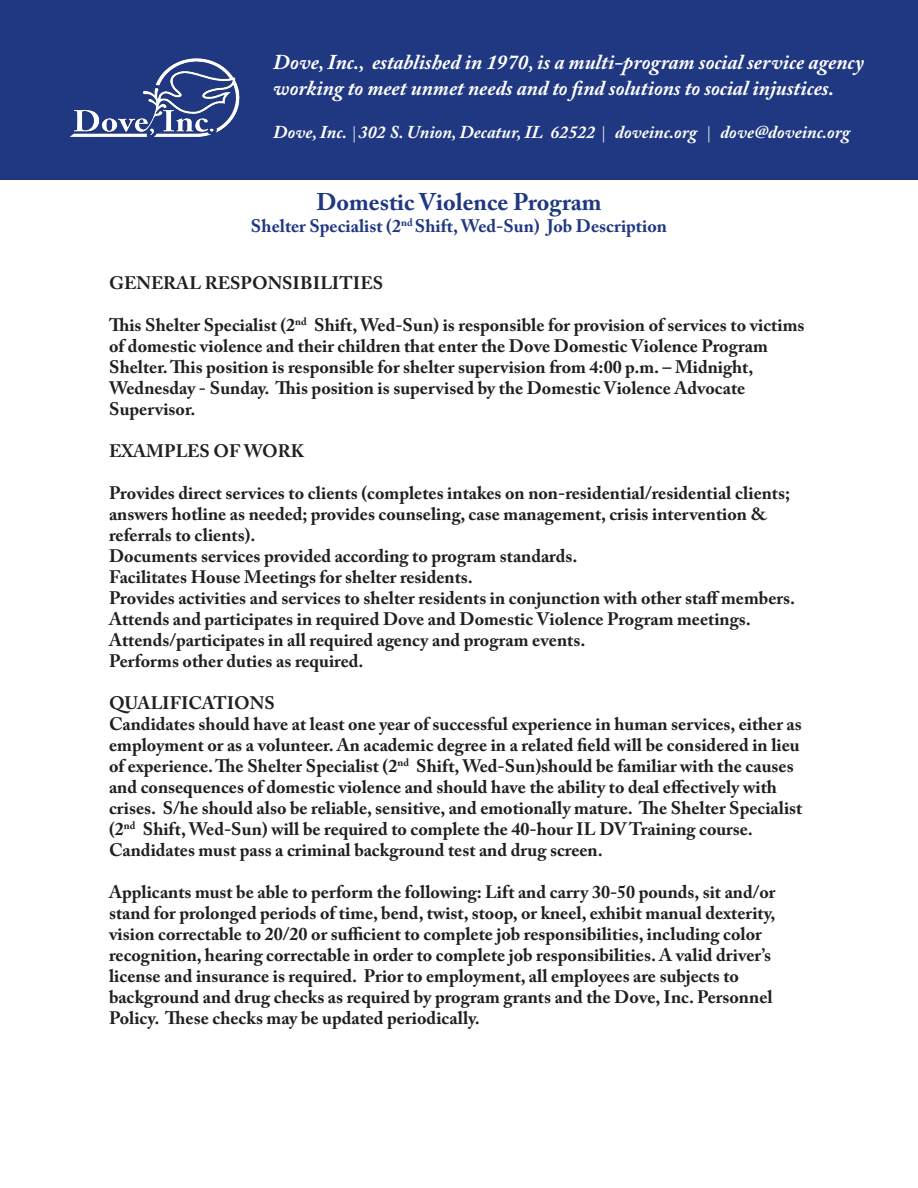
<style>
.page{position:relative;width:918px;height:1188px;background:#fff}
.page>*{position:absolute;margin:0;border:0;box-sizing:border-box;transform-origin:0 0}
.t1{font:700 24px "Adobe Caslon Pro";color:#203882}
.t2{font:italic 700 21px/25.2px "Adobe Caslon Pro";color:#fff}
.t3{font:700 18px/21px "Adobe Caslon Pro";color:#231f20}
.t4{font:italic 700 18px "Adobe Caslon Pro";color:#fff}
.t5{font:700 18px "Adobe Caslon Pro";color:#203882}
.s1{font-family:"Garamond";font-weight:400;font-style:normal}
</style>
<div class="page">
<div style="left:0;top:0;width:918px;height:179px;background:#203882"></div>
<img style="left:70px;top:58px;width:170px;height:79px">
<p class="t2" style="left:273px;top:50px;width:592px">Dove, Inc., established in 1970, is a multi-program social service agency working to meet unmet needs and to find solutions to social injustices.</p>
<p class="t4" style="left:273px;top:121px;width:578px">Dove, Inc. <span class="s1">|</span>302 S. Union, Decatur, IL 62522 <span class="s1">|</span> doveinc.org <span class="s1">|</span> dove@doveinc.org</p>
<p class="t1" style="left:316px;top:188px;width:287px">Domestic Violence Program</p>
<p class="t5" style="left:251px;top:215px;width:418px">Shelter Specialist (2<sup>nd</sup> Shift, Wed-Sun) Job Description</p>
<p class="t3" style="left:109px;top:272px;width:276px">GENERAL RESPONSIBILITIES</p>
<p class="t3" style="left:109px;top:314px;width:697px">This Shelter Specialist (2<sup>nd</sup> Shift, Wed-Sun) is responsible for provision of services to victims of domestic violence and their children that enter the Dove Domestic Violence Program Shelter. This position is responsible for shelter supervision from 4:00 p.m. – Midnight, Wednesday - Sunday. This position is supervised by the Domestic Violence Advocate Supervisor.</p>
<p class="t3" style="left:109px;top:440px;width:197px">EXAMPLES OF WORK</p>
<p class="t3" style="left:109px;top:482px;width:683px">Provides direct services to clients (completes intakes on non-residential/residential clients; answers hotline as needed; provides counseling, case management, crisis intervention &amp; referrals to clients).</p>
<p class="t3" style="left:109px;top:545px;width:470px">Documents services provided according to program standards.</p>
<p class="t3" style="left:109px;top:566px;width:365px">Facilitates House Meetings for shelter residents.</p>
<p class="t3" style="left:109px;top:587px;width:688px">Provides activities and services to shelter residents in conjunction with other staff members.</p>
<p class="t3" style="left:109px;top:608px;width:643px">Attends and participates in required Dove and Domestic Violence Program meetings.</p>
<p class="t3" style="left:109px;top:629px;width:478px">Attends/participates in all required agency and program events.</p>
<p class="t3" style="left:109px;top:650px;width:256px">Performs other duties as required.</p>
<p class="t3" style="left:109px;top:692px;width:167px">QUALIFICATIONS</p>
<p class="t3" style="left:109px;top:713px;width:695px">Candidates should have at least one year of successful experience in human services, either as employment or as a volunteer. An academic degree in a related field will be considered in lieu of experience. The Shelter Specialist (2<sup>nd</sup> Shift, Wed-Sun)should be familiar with the causes and consequences of domestic violence and should have the ability to deal effectively with crises. S/he should also be reliable, sensitive, and emotionally mature. The Shelter Specialist (2<sup>nd</sup> Shift, Wed-Sun) will be required to complete the 40-hour IL DV Training course.<br>Candidates must pass a criminal background test and drug screen.</p>
<p class="t3" style="left:109px;top:881px;width:668px">Applicants must be able to perform the following: Lift and carry 30-50 pounds, sit and/or stand for prolonged periods of time, bend, twist, stoop, or kneel, exhibit manual dexterity, vision correctable to 20/20 or sufficient to complete job responsibilities, including color recognition, hearing correctable in order to complete job responsibilities. A valid driver’s license and insurance is required. Prior to employment, all employees are subjects to background and drug checks as required by program grants and the Dove, Inc. Personnel Policy. These checks may be updated periodically.</p>
</div>
